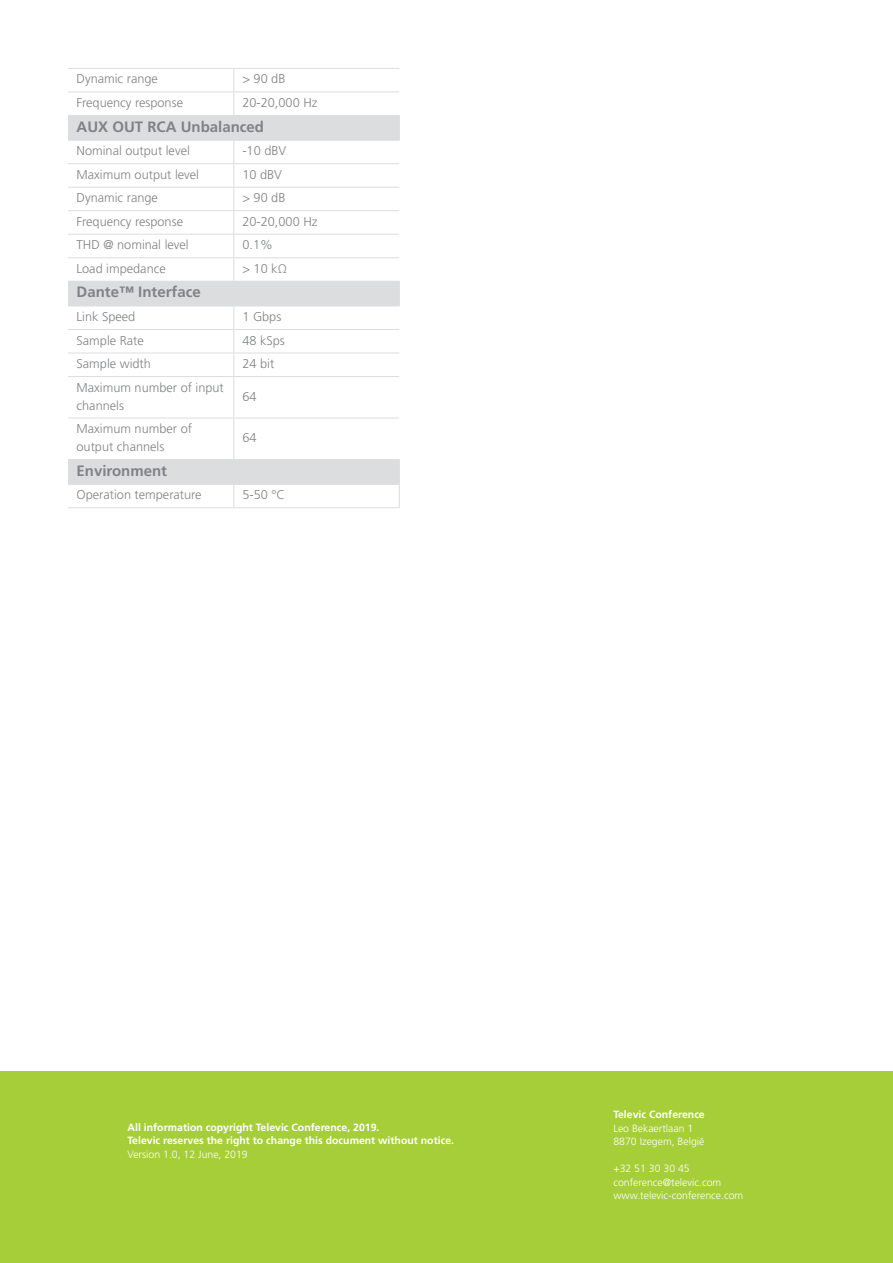
<style>
.page{position:relative;width:893px;height:1263px;background:#fff}
.page>*{position:absolute;margin:0;border:0;box-sizing:border-box;transform-origin:0 0}
.Titel_-_cell{font:700 15px "Frutiger LT Std";color:#808285}
.Titel_-_cell-2{font:300 12.75px/18px "Frutiger LT Std";color:#808285}
.Text_-_cell{font:300 12.75px "Frutiger LT Std";color:#808285}
.t1{font:700 10.5px/13.5px "Frutiger LT Std";color:#fff}
.t2{font:300 10.5px/13.5px "Frutiger LT Std";color:#fff}
</style>
<div class="page">
<div style="left:0;top:1071px;width:893px;height:192px;background:#a6ce39"></div>
<svg style="left:68px;top:116px;width:331px;height:368px"></svg>
<hr style="left:68px;top:68px;width:166px;height:1px;background:#dcdddf">
<hr style="left:68px;top:92px;width:166px;height:1px;background:#dcdddf">
<hr style="left:68px;top:163px;width:166px;height:1px;background:#dcdddf">
<hr style="left:68px;top:187px;width:166px;height:1px;background:#dcdddf">
<hr style="left:68px;top:210px;width:166px;height:1px;background:#dcdddf">
<hr style="left:68px;top:234px;width:166px;height:1px;background:#dcdddf">
<hr style="left:68px;top:257px;width:166px;height:1px;background:#dcdddf">
<hr style="left:68px;top:329px;width:166px;height:1px;background:#dcdddf">
<hr style="left:68px;top:353px;width:166px;height:1px;background:#dcdddf">
<hr style="left:68px;top:376px;width:166px;height:1px;background:#dcdddf">
<hr style="left:68px;top:418px;width:166px;height:1px;background:#dcdddf">
<hr style="left:234px;top:68px;width:165px;height:1px;background:#dcdddf">
<hr style="left:234px;top:92px;width:165px;height:1px;background:#dcdddf">
<svg style="left:233px;top:69px;width:1px;height:46px"></svg>
<hr style="left:234px;top:163px;width:165px;height:1px;background:#dcdddf">
<hr style="left:234px;top:187px;width:165px;height:1px;background:#dcdddf">
<hr style="left:234px;top:210px;width:165px;height:1px;background:#dcdddf">
<hr style="left:234px;top:234px;width:165px;height:1px;background:#dcdddf">
<hr style="left:234px;top:257px;width:165px;height:1px;background:#dcdddf">
<svg style="left:233px;top:141px;width:1px;height:140px"></svg>
<hr style="left:234px;top:329px;width:165px;height:1px;background:#dcdddf">
<hr style="left:234px;top:353px;width:165px;height:1px;background:#dcdddf">
<svg style="left:233px;top:307px;width:1px;height:69px"></svg>
<hr style="left:234px;top:376px;width:165px;height:1px;background:#dcdddf">
<hr style="left:233px;top:377px;width:1px;height:41px;background:#dcdddf">
<hr style="left:234px;top:418px;width:165px;height:1px;background:#dcdddf">
<hr style="left:233px;top:418px;width:1px;height:41px;background:#dcdddf">
<svg style="left:233px;top:485px;width:1px;height:22px"></svg>
<hr style="left:68px;top:115px;width:166px;height:1px;background:#dcdddf">
<hr style="left:234px;top:115px;width:166px;height:1px;background:#dcdddf">
<svg style="left:399px;top:116px;width:1px;height:24px"></svg>
<hr style="left:68px;top:140px;width:166px;height:1px;background:#dcdddf">
<hr style="left:234px;top:140px;width:166px;height:1px;background:#dcdddf">
<hr style="left:68px;top:281px;width:166px;height:1px;background:#dcdddf">
<hr style="left:234px;top:281px;width:166px;height:1px;background:#dcdddf">
<svg style="left:399px;top:282px;width:1px;height:24px"></svg>
<hr style="left:68px;top:306px;width:166px;height:1px;background:#dcdddf">
<hr style="left:234px;top:306px;width:166px;height:1px;background:#dcdddf">
<hr style="left:68px;top:507px;width:166px;height:1px;background:#dcdddf">
<hr style="left:234px;top:507px;width:166px;height:1px;background:#dcdddf">
<hr style="left:68px;top:459px;width:166px;height:1px;background:#dcdddf">
<hr style="left:234px;top:459px;width:166px;height:1px;background:#dcdddf">
<svg style="left:399px;top:460px;width:1px;height:47px"></svg>
<hr style="left:68px;top:484px;width:166px;height:1px;background:#dcdddf">
<hr style="left:234px;top:484px;width:166px;height:1px;background:#dcdddf">
<p class="Titel_-_cell-2" style="left:77px;top:70px;width:83px">Dynamic range</p>
<p class="Text_-_cell" style="left:242px;top:72px;width:45px">&gt; 90 dB</p>
<p class="Titel_-_cell-2" style="left:77px;top:94px;width:108px">Frequency response</p>
<p class="Text_-_cell" style="left:242px;top:95px;width:77px">20-20,000 Hz</p>
<p class="Titel_-_cell" style="left:77px;top:118px;width:189px">AUX OUT RCA Unbalanced</p>
<p class="Titel_-_cell-2" style="left:77px;top:142px;width:115px">Nominal output level</p>
<p class="Text_-_cell" style="left:242px;top:144px;width:45px">-10 dBV</p>
<p class="Titel_-_cell-2" style="left:77px;top:165px;width:124px">Maximum output level</p>
<p class="Text_-_cell" style="left:242px;top:167px;width:41px">10 dBV</p>
<p class="Titel_-_cell-2" style="left:77px;top:189px;width:83px">Dynamic range</p>
<p class="Text_-_cell" style="left:242px;top:191px;width:45px">&gt; 90 dB</p>
<p class="Titel_-_cell-2" style="left:77px;top:212px;width:108px">Frequency response</p>
<p class="Text_-_cell" style="left:242px;top:214px;width:77px">20-20,000 Hz</p>
<p class="Titel_-_cell-2" style="left:77px;top:236px;width:114px">THD @ nominal level</p>
<p class="Text_-_cell" style="left:242px;top:238px;width:32px">0.1%</p>
<p class="Titel_-_cell-2" style="left:77px;top:260px;width:91px">Load impedance</p>
<p class="Text_-_cell" style="left:242px;top:261px;width:46px">&gt; 10 kΩ</p>
<p class="Titel_-_cell" style="left:77px;top:283px;width:126px">Dante™ Interface</p>
<p class="Titel_-_cell-2" style="left:77px;top:308px;width:60px">Link Speed</p>
<p class="Text_-_cell" style="left:242px;top:309px;width:40px">1 Gbps</p>
<p class="Titel_-_cell-2" style="left:77px;top:331px;width:69px">Sample Rate</p>
<p class="Text_-_cell" style="left:242px;top:333px;width:44px">48 kSps</p>
<p class="Titel_-_cell-2" style="left:77px;top:355px;width:76px">Sample width</p>
<p class="Text_-_cell" style="left:242px;top:356px;width:33px">24 bit</p>
<p class="Titel_-_cell-2" style="left:77px;top:378px;width:149px">Maximum number of input channels</p>
<p class="Text_-_cell" style="left:242px;top:389px;width:16px">64</p>
<p class="Titel_-_cell-2" style="left:77px;top:420px;width:117px">Maximum number of output channels</p>
<p class="Text_-_cell" style="left:242px;top:430px;width:16px">64</p>
<p class="Titel_-_cell" style="left:77px;top:462px;width:92px">Environment</p>
<p class="Titel_-_cell-2" style="left:77px;top:486px;width:127px">Operation temperature</p>
<p class="Titel_-_cell-2" style="left:242px;top:486px;width:44px">5-50 °C</p>
<p class="t1" style="left:128px;top:1120px;width:328px">All information copyright Televic Conference, 2019.<br>Televic reserves the right to change this document without notice.</p>
<p class="t2" style="left:128px;top:1147px;width:122px">Version 1.0, 12 June, 2019</p>
<p class="t1" style="left:613px;top:1108px;width:93px">Televic Conference</p>
<p class="t2" style="left:613px;top:1121px;width:93px">Leo Bekaertlaan 1<br>8870 Izegem, België</p>
<p class="t2" style="left:613px;top:1162px;width:131px">+32 51 30 30 45 conference@televic.com www.televic-conference.com</p>
</div>
